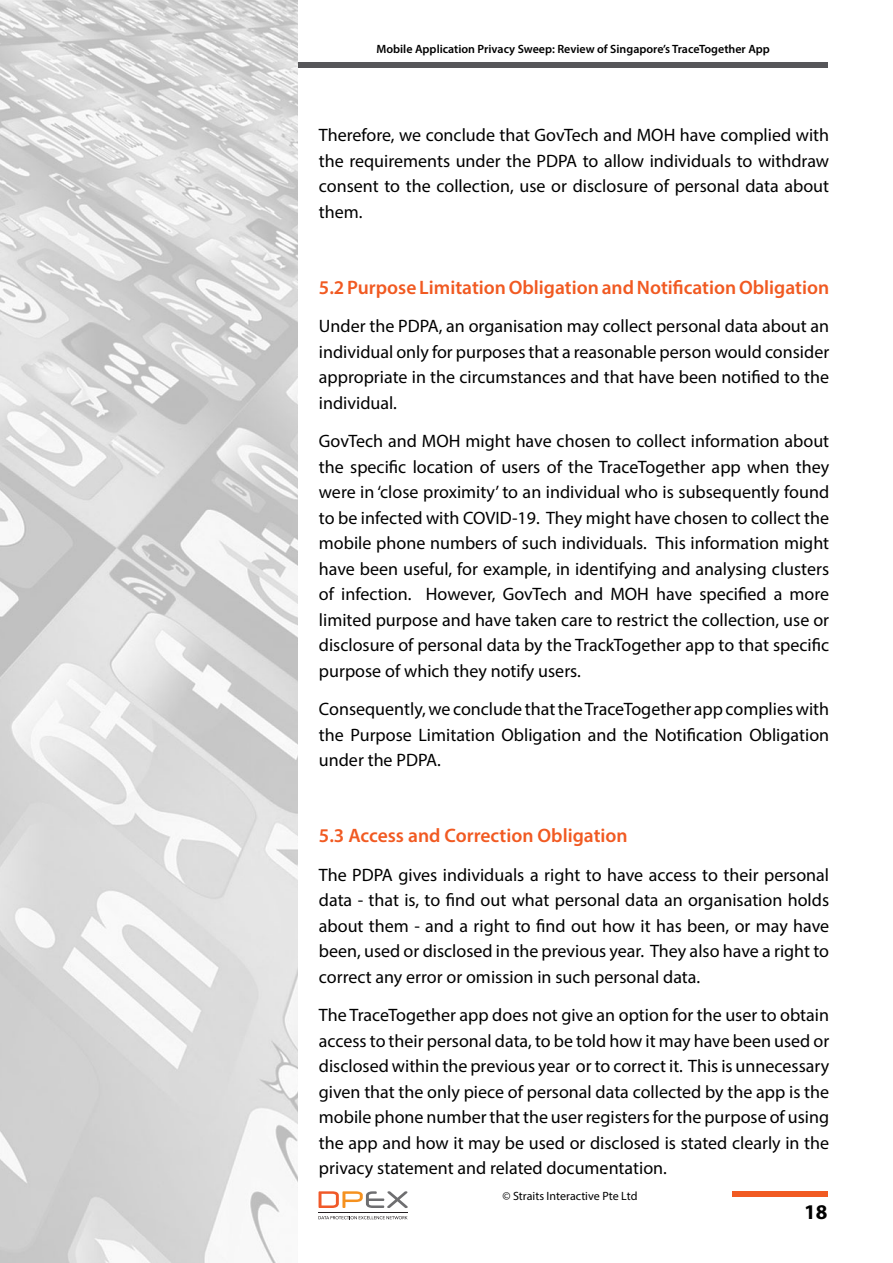
<style>
.page{position:relative;width:893px;height:1263px;background:#fff}
.page>*{position:absolute;margin:0;border:0;box-sizing:border-box;transform-origin:0 0}
.t1{font:700 21px "Myriad Pro";color:#000}
.t2{font:600 19.5px "Myriad Pro";color:#f15a22}
.t3{font:18px/25.5px "Myriad Pro";color:#000;text-align:justify}
.t4{font:600 12px "Myriad Pro";color:#000}
.t5{font:12px "Myriad Pro";color:#000}
</style>
<div class="page">
<div style="left:298px;top:63px;width:529px;height:5px;background:#565659"></div>
<div style="left:732px;top:1191px;width:95px;height:6px;background:#f15a22"></div>
<svg style="left:319px;top:1191px;width:89px;height:17px"></svg>
<hr style="left:318px;top:1212px;width:90px;height:1px;background:#241f21">
<svg style="left:318px;top:1216px;width:90px;height:3px"></svg>
<img style="left:0;top:0;width:298px;height:1263px">
<p class="t4" style="left:376px;top:42px;width:395px">Mobile Application Privacy Sweep: Review of Singapore’s TraceTogether App</p>
<p class="t3" style="left:319px;top:122px;width:512px">Therefore, we conclude that GovTech and MOH have complied with the requirements under the PDPA to allow individuals to withdraw consent to the collection, use or disclosure of personal data about them.</p>
<p class="t2" style="left:319px;top:275px;width:512px">5.2 Purpose Limitation Obligation and Notification Obligation</p>
<p class="t3" style="left:319px;top:313px;width:512px">Under the PDPA, an organisation may collect personal data about an individual only for purposes that a reasonable person would consider appropriate in the circumstances and that have been notified to the individual.</p>
<p class="t3" style="left:319px;top:428px;width:512px">GovTech and MOH might have chosen to collect information about the specific location of users of the TraceTogether app when they were in ‘close proximity’ to an individual who is subsequently found to be infected with COVID-19. They might have chosen to collect the mobile phone numbers of such individuals. This information might have been useful, for example, in identifying and analysing clusters of infection. However, GovTech and MOH have specified a more limited purpose and have taken care to restrict the collection, use or disclosure of personal data by the TrackTogether app to that specific purpose of which they notify users.</p>
<p class="t3" style="left:319px;top:696px;width:512px">Consequently, we conclude that the TraceTogether app complies with the Purpose Limitation Obligation and the Notification Obligation under the PDPA.</p>
<p class="t2" style="left:319px;top:823px;width:310px">5.3 Access and Correction Obligation</p>
<p class="t3" style="left:319px;top:862px;width:512px">The PDPA gives individuals a right to have access to their personal data - that is, to find out what personal data an organisation holds about them - and a right to find out how it has been, or may have been, used or disclosed in the previous year. They also have a right to correct any error or omission in such personal data.</p>
<p class="t3" style="left:319px;top:1002px;width:512px">The TraceTogether app does not give an option for the user to obtain access to their personal data, to be told how it may have been used or disclosed within the previous year or to correct it. This is unnecessary given that the only piece of personal data collected by the app is the mobile phone number that the user registers for the purpose of using the app and how it may be used or disclosed is stated clearly in the privacy statement and related documentation.</p>
<p class="t5" style="left:502px;top:1189px;width:137px">© Straits Interactive Pte Ltd</p>
<p class="t1" style="left:804px;top:1198px;width:25px">18</p>
</div>
